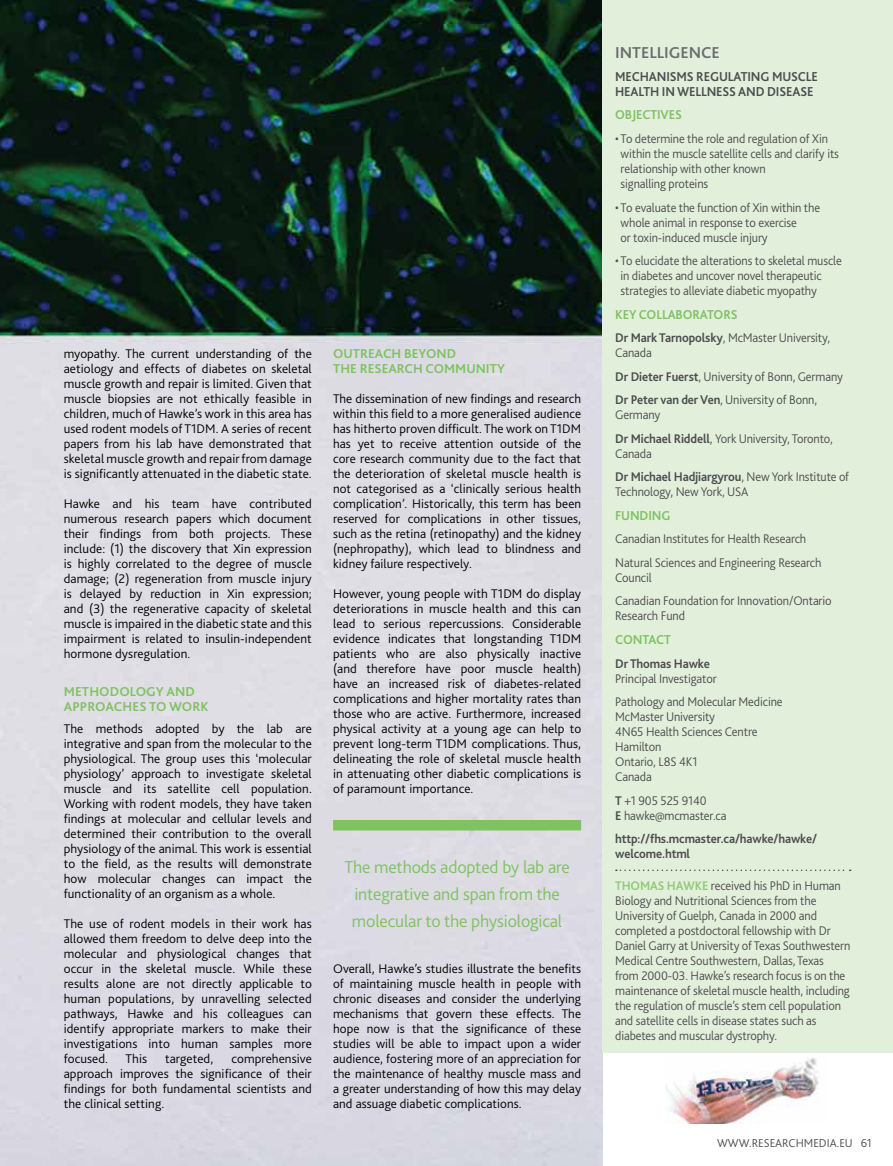
<style>
.page{position:relative;width:893px;height:1166px;background:#fff}
.page>*{position:absolute;margin:0;border:0;box-sizing:border-box;transform-origin:0 0}
.t1{font:300 18px/27px "Bliss 2";letter-spacing:-.01em;color:#7fc262;text-align:center}
.t2{font:700 16.5px "Bliss 2";color:#6d6e71}
.t3{font:700 13.5px/15px "Bliss 2";color:#7fc262}
.t4{font:700 13.5px/15px "Bliss 2";letter-spacing:-.01em;color:#4d4d4f;scale:.95 1}
.t5{font:700 13.5px "Bliss 2";color:#7fc262;scale:.95 1}
.t6{font:300 13.2px/15px "Bliss 2";letter-spacing:.005em;color:#000;text-align:justify}
.t7{font:300 13.2px/15px "Bliss 2";letter-spacing:-.01em;color:#4d4d4f;scale:.95 1}
.t8{font:700 13.2px/15px "Bliss 2";letter-spacing:-.01em;color:#4d4d4f;scale:.95 1}
.t9{font:300 12px "Bliss 2";color:#4d4d4f}
.s1{font-weight:700}
.s2{font-weight:700;color:#92c979}
</style>
<div class="page">
<img style="left:0;top:0;width:602px;height:1165px">
<div style="left:602px;top:0;width:291px;height:1052px;background:#e2f0db"></div>
<div style="left:333px;top:819px;width:248px;height:11px;background:#7fc262"></div>
<svg style="left:616px;top:869px;width:235px;height:1px"></svg>
<img style="left:665px;top:1058px;width:154px;height:65px">
<p class="t6" style="left:64px;top:345px;width:250px">myopathy. The current understanding of the aetiology and effects of diabetes on skeletal muscle growth and repair is limited. Given that muscle biopsies are not ethically feasible in children, much of H awke’s work in this area has used rodent models of T1DM. A series of recent papers from his lab have demonstrated that skeletal muscle growth and repair from damage is significantly attenuated in the diabetic state.</p>
<p class="t6" style="left:64px;top:495px;width:250px">H awke and his team have contributed numerous research papers which document their findings from both projects. These include: (1) the discovery that Xin expression is highly correlated to the degree of muscle damage; (2) regeneration from muscle injury is delayed by reduction in Xin expression; and (3) the regenerative capacity of skeletal muscle is impaired in the diabetic state and this impairment is related to insulin-independent hormone dysregulation.</p>
<p class="t3" style="left:64px;top:683px;width:146px">METHODOLOGY AND<br>APPROACH ES TO WORK</p>
<p class="t6" style="left:64px;top:720px;width:250px">The methods adopted by the lab are integrative and span from the molecular to the physiological. The group uses this ‘molecular physiology’ approach to investigate skeletal muscle and its satellite cell population.<br>Working with rodent models, they have taken findings at molecular and cellular levels and determined their contribution to the overall physiology of the animal. This work is essential to the field, as the results will demonstrate how molecular changes can impact the functionality of an organism as a whole.</p>
<p class="t6" style="left:64px;top:915px;width:250px">The use of rodent models in their work has allowed them freedom to delve deep into the molecular and physiological changes that occur in the skeletal muscle. While these results alone are not directly applicable to human populations, by unravelling selected pathways, H awke and his colleagues can identify appropriate markers to make their investigations into human samples more focused.</p>
<p class="t6" style="left:64px;top:1050px;width:250px;text-indent:168px">comprehensive approach improves the significance of their findings for both fundamental scientists and the clinical setting.</p>
<p class="t6" style="left:126px;top:1050px;width:23px">This</p>
<p class="t6" style="left:165px;top:1050px;width:50px">targeted,</p>
<p class="t3" style="left:333px;top:345px;width:122px;text-indent:35px">EACH BEYOND<br>TH E RESEARCH</p>
<p class="t3" style="left:333px;top:345px;width:10px">OUTR</p>
<p class="t3" style="left:425px;top:360px;width:30px">COMMU</p>
<p class="t3" style="left:476px;top:360px;width:31px">NITY</p>
<p class="t6" style="left:333px;top:390px;width:250px">The dissemination of new findings and research within this field to a more generalised audience has hitherto proven difficult. The work on T1DM has yet to receive attention outside of the core research community due to the fact that the deterioration of skeletal muscle health is not categorised as a ‘clinically serious health complication’. H istorically, this term has been reserved for complications in other tissues, such as the retina (retinopathy) and the kidney (nephropathy), which lead to blindness and kidney failure respectively.</p>
<p class="t6" style="left:333px;top:585px;width:250px">H owever, young people with T1DM do display deteriorations in muscle health and this can lead to serious repercussions. Considerable evidence indicates that longstanding T1DM patients who are also physically inactive (and therefore have poor muscle health) have an increased risk of diabetes-related complications and higher mortality rates than those who are active. Furthermore, increased physical activity at a young age can help to prevent long-term T1DM complications. Thus, delineating the role of skeletal muscle health in attenuating other diabetic complications is of paramount importance.</p>
<h1 class="t1" style="left:344px;top:852px;width:227px">The methods adopted by lab are integrative and span from the molecular to the physiological</h1>
<p class="t6" style="left:333px;top:960px;width:250px">Overall, H awke’s studies illustrate the benefits of maintaining muscle health in people with chronic diseases and consider the underlying mechanisms that govern these effects. The hope now is that the significance of these studies will be able to impact upon a wider audience, fostering more of an appreciation for the maintenance of healthy muscle mass and a greater understanding of how this may delay and assuage diabetic complications.</p>
<p class="t2" style="left:615px;top:42px;width:106px">INTELLIGENCE</p>
<p class="t4" style="left:615px;top:69px;width:215px">MECHANISMS REGU LATI NG MUSCLE<br>H EALTH I N WELLNESS AND DISEASE</p>
<p class="t5" style="left:615px;top:107px;width:64px">OBJECTIVES</p>
<p class="t7" style="left:621px;top:131px;width:231px;text-indent:-5px">• To determine the role and regulation of Xin within the muscle satellite cells and clarify its relationship with other known<br>signalling proteins</p>
<p class="t7" style="left:621px;top:199px;width:211px;text-indent:-5px">• To evaluate the function of Xin within the whole animal in response to exercise<br>or toxin-induced muscle injury</p>
<p class="t7" style="left:621px;top:253px;width:234px;text-indent:-5px">• To elucidate the alterations to skeletal muscle in diabetes and uncover novel therapeutic strategies to alleviate diabetic myopathy</p>
<p class="t5" style="left:615px;top:306px;width:42px">KEY COLLA</p>
<p class="t5" style="left:676px;top:306px;width:65px">BORATORS</p>
<p class="t7" style="left:615px;top:330px;width:228px"><span class="s1">DR MARK TARNOPOLSKY</span>, McMaster University,<br>Canada</p>
<p class="t7" style="left:615px;top:364px;width:241px;line-height:23.5px"><span class="s1">DR DIETER FUERST</span>, University of Bonn, Germany<br><span class="s1">DR PETER VAN DER VEN</span>, University of Bonn,</p>
<p class="t7" style="left:615px;top:402px;width:231px;line-height:23.5px">Germany<br><span class="s1">DR MICHAEL RIDDELL</span>, York University, Toronto,</p>
<p class="t7" style="left:615px;top:441px;width:248px;line-height:23.5px">Canada<br><span class="s1">DR MICHAEL HADJIARGYROU</span>, New York Institute of</p>
<p class="t7" style="left:615px;top:484px;width:142px">Technology, New York, USA</p>
<p class="t5" style="left:615px;top:507px;width:49px">FUNDING</p>
<p class="t7" style="left:615px;top:526px;width:219px;line-height:23.5px">Canadian Institutes for H ealth Research<br>Natural Sciences and Engineering Research</p>
<p class="t7" style="left:615px;top:565px;width:229px;line-height:23.5px">Council<br>Canadian Foundation for Innovation/Ontario</p>
<p class="t7" style="left:615px;top:608px;width:75px">Research Fund</p>
<p class="t5" style="left:615px;top:631px;width:60px">CON TACT</p>
<p class="t8" style="left:615px;top:655px;width:101px">DR THOMAS HAWKE</p>
<p class="t7" style="left:615px;top:665px;width:178px;line-height:23.5px">Principal Investigator<br>Pathology and Molecular Medicine</p>
<p class="t7" style="left:615px;top:708px;width:151px">McMaster University<br>4N65 H ealth Sciences Centre<br>Hamilton<br>Ontario, L8S 4K1<br>Canada</p>
<p class="t7" style="left:615px;top:792px;width:119px"><span class="s1">T</span> +1 905 525 9140<br><span class="s1">E</span> hawke@mcmaster.ca</p>
<p class="t8" style="left:615px;top:830px;width:214px">HTTP://FHS.MCMASTER.CA/HAWKE/HAWKE/<br>WELCOME.HTML</p>
<p class="t7" style="left:615px;top:877px;width:249px"><span class="s2">TH OMAS HAWKE</span> received his PhD in H uman Biology and Nutritional Sciences from the University of Guelph, Canada in 2000 and completed a postdoctoral fellowship with Dr Daniel Garry at University of Texas Southwestern Medical Centre Southwestern, Dallas, Texas from 2000-03. H awke’s research focus is on the maintenance of skeletal muscle health, including the regulation of muscle’s stem cell population and satellite cells in disease states such as diabetes and muscular dystrophy.</p>
<p class="t9" style="left:749px;top:1135px;width:124px">.researchm edia.eu 61</p>
</div>
